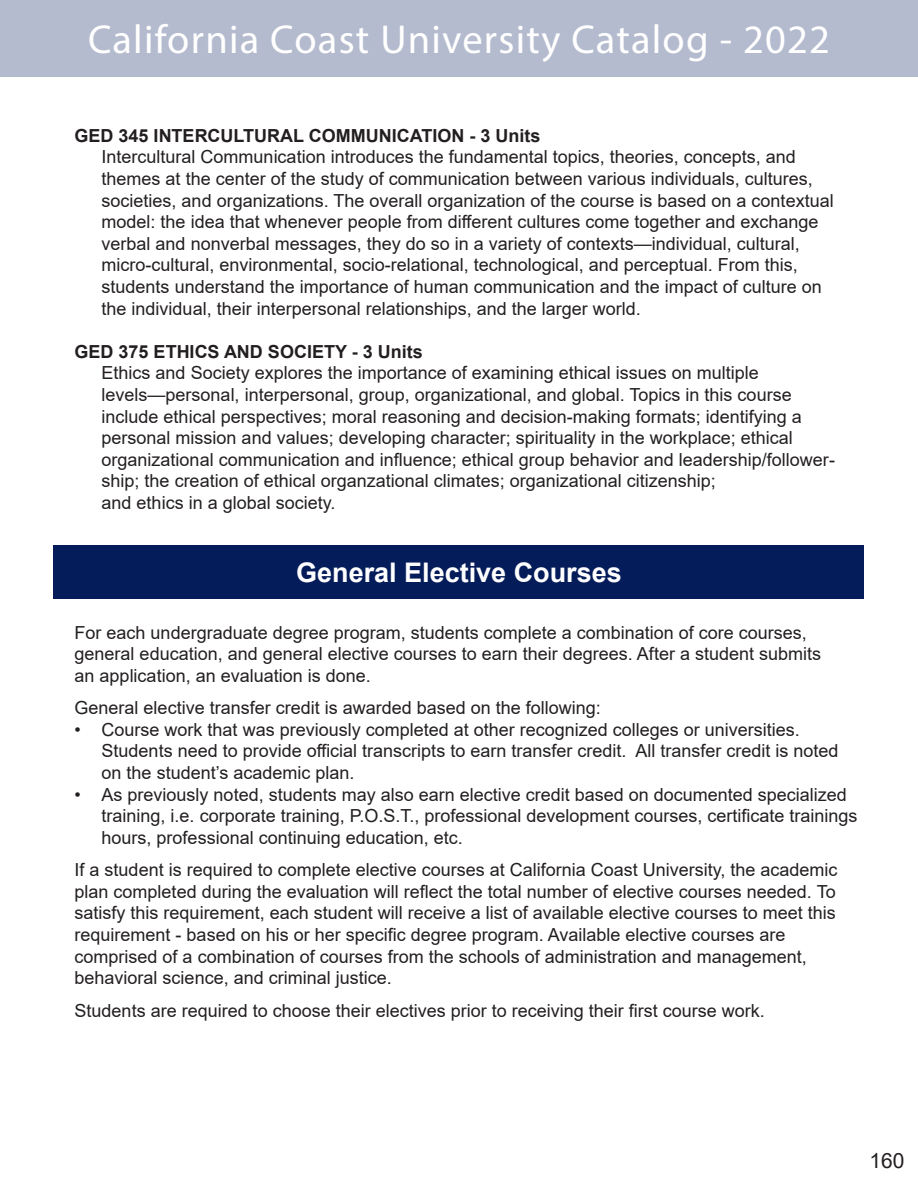
<style>
.page{position:relative;width:918px;height:1188px;background:#fff}
.page>*{position:absolute;margin:0;border:0;box-sizing:border-box;transform-origin:0 0}
.t1{font:40.5px "Myriad Pro";letter-spacing:.03em;color:#fff}
.t2{font:700 27px "Arial";color:#fff}
.t3{font:21px "Arial";color:#231f20}
.t4{font:18px/21.6px "Arial";color:#231f20}
.t5{font:700 18px "Arial";color:#231f20}
</style>
<div class="page">
<div style="left:0;top:0;width:918px;height:77px;background:#b4bbce"></div>
<div style="left:54px;top:545px;width:810px;height:54px;background:#051c5a"></div>
<p class="t1" style="left:88px;top:15px;width:743px">California Coast University Catalog - 2022</p>
<p class="t5" style="left:75px;top:123px;width:468px">GED 345 INTERCULTURAL COMMUNICATION - 3 Units</p>
<p class="t4" style="left:102px;top:146px;width:734px">Intercultural Communication introduces the fundamental topics, theories, concepts, and themes at the center of the study of communication between various individuals, cultures, societies, and organizations. The overall organization of the course is based on a contextual model: the idea that whenever people from different cultures come together and exchange verbal and nonverbal messages, they do so in a variety of contexts—individual, cultural,</p>
<p class="t4" style="left:102px;top:254px;width:698px">micro-cultural, environmental, socio-relational, technological, and perceptual. From this,</p>
<p class="t4" style="left:102px;top:276px;width:722px">students understand the importance of human communication and the impact of culture on the individual, their interpersonal relationships, and the larger world.</p>
<p class="t5" style="left:75px;top:339px;width:350px">GED 375 ETHICS AND SOCIETY - 3 Units</p>
<p class="t4" style="left:102px;top:362px;width:659px">Ethics and Society explores the importance of examining ethical issues on multiple</p>
<p class="t4" style="left:102px;top:384px;width:692px">levels—personal, interpersonal, group, organizational, and global. Topics in this course</p>
<p class="t4" style="left:102px;top:405px;width:702px">include ethical perspectives; moral reasoning and decision-making formats; identifying a</p>
<p class="t4" style="left:102px;top:427px;width:693px">personal mission and values; developing character; spirituality in the workplace; ethical</p>
<p class="t4" style="left:102px;top:449px;width:735px">organizational communication and influence; ethical group behavior and leadership/follower&shy;ship; the creation of ethical organzational climates; organizational citizenship;</p>
<p class="t4" style="left:102px;top:492px;width:235px">and ethics in a global society.</p>
<p class="t2" style="left:296px;top:553px;width:327px">General Elective Courses</p>
<p class="t4" style="left:75px;top:621px;width:734px">For each undergraduate degree program, students complete a combination of core courses,</p>
<p class="t4" style="left:75px;top:643px;width:748px">general education, and general elective courses to earn their degrees. After a student submits</p>
<p class="t4" style="left:75px;top:665px;width:298px">an application, an evaluation is done.</p>
<p class="t4" style="left:75px;top:697px;width:528px">General elective transfer credit is awarded based on the following:</p>
<p class="t4" style="left:102px;top:719px;width:738px;text-indent:-27px">• Course work that was previously completed at other recognized colleges or universities.<br>Students need to provide official transcripts to earn transfer credit. All transfer credit is noted on the student’s academic plan.</p>
<p class="t4" style="left:102px;top:783px;width:758px;text-indent:-27px">• As previously noted, students may also earn elective credit based on documented specialized training, i.e. corporate training, P.O.S.T., professional development courses, certificate trainings hours, professional continuing education, etc.</p>
<p class="t4" style="left:75px;top:859px;width:765px;text-align:justify">If a student is required to complete elective courses at California Coast University, the academic plan completed during the evaluation will reflect the total number of elective courses needed. To satisfy this requirement, each student will receive a list of available elective courses to meet this requirement - based on his or her specific degree program. Available elective courses are</p>
<p class="t4" style="left:75px;top:945px;width:734px">comprised of a combination of courses from the schools of administration and management, behavioral science, and criminal justice.</p>
<p class="t4" style="left:75px;top:999px;width:692px">Students are required to choose their electives prior to receiving their first course work.</p>
<p class="t3" style="left:869px;top:1146px;width:37px">160</p>
</div>
